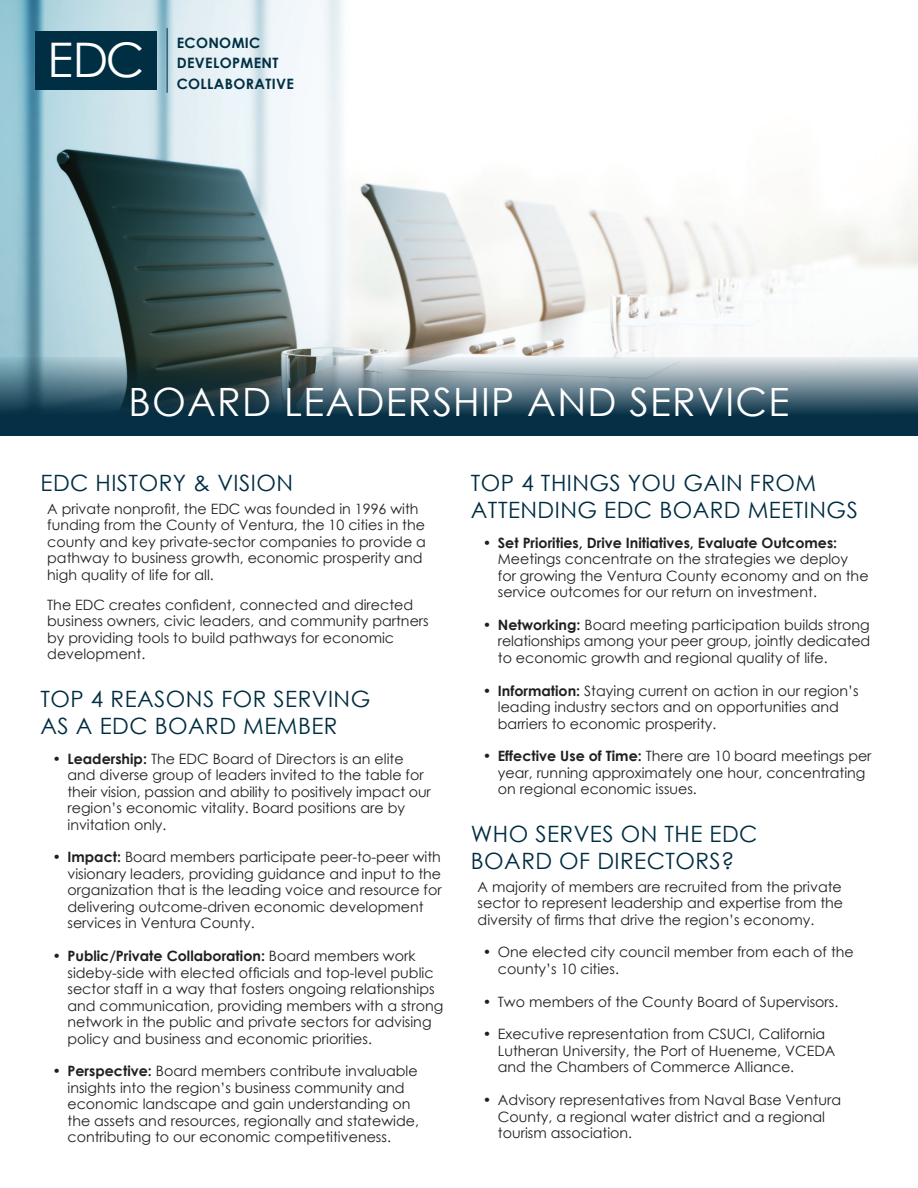
<style>
.page{position:relative;width:918px;height:1188px;background:#fff}
.page>*{position:absolute;margin:0;border:0;box-sizing:border-box;transform-origin:0 0}
.t1{font:47.7px "Century Gothic";color:#fff}
.t2{font:39px "Century Gothic";letter-spacing:.03em;color:#fff}
.subhead{font:22.5px/27px "Century Gothic";letter-spacing:.02em;color:#002d41}
.bullets{font:14.25px/16.5px "Century Gothic";color:#231f20}
.body{font:14.25px/16.5px "Century Gothic";color:#231f20}
.t3{font:700 14.25px/20.4px "Century Gothic";letter-spacing:.025em;color:#002f44}
.s1{font-weight:700}
</style>
<div class="page">
<img style="left:0;top:0;width:918px;height:358px">
<svg style="left:0;top:358px;width:918px;height:78px;background:#466472"></svg>
<div style="left:36px;top:31px;width:121px;height:59px;background:#002f44"></div>
<hr style="left:167px;top:28px;width:1px;height:65px;background:#002f44">
<p class="t1" style="left:47px;top:26px;width:99px">EDC</p>
<p class="t3" style="left:177px;top:32px;width:103px">ECONOMIC<br>DEVELOPMENT</p>
<p class="t3" style="left:177px;top:73px;width:119px">COLLABORATIVE</p>
<p class="t2" style="left:129px;top:375px;width:662px">BOARD LEADERSHIP AND SERVICE</p>
<p class="subhead" style="left:40px;top:469px;width:254px">EDC HISTORY &amp; VISION</p>
<p class="body" style="left:47px;top:500px;width:380px">A private nonprofit, the EDC was founded in 1996 with funding from the County of Ventura, the 10 cities in the county and key private-sector companies to provide a pathway to business growth, economic prosperity and high quality of life for all.</p>
<p class="body" style="left:47px;top:596px;width:383px">The EDC creates confident, connected and directed business owners, civic leaders, and community partners by providing tools to build pathways for economic development.</p>
<p class="subhead" style="left:40px;top:685px;width:331px">TOP 4 REASONS FOR SERVING<br>AS A EDC BOARD MEMBER</p>
<p class="bullets" style="left:68px;top:750px;width:365px;text-indent:-15px">• <span class="s1">Leadership:</span> The EDC Board of Directors is an elite and diverse group of leaders invited to the table for their vision, passion and ability to positively impact our region’s economic vitality. Board positions are by invitation only.</p>
<p class="bullets" style="left:68px;top:849px;width:376px;text-indent:-15px">• <span class="s1">Impact:</span> Board members participate peer-to-peer with visionary leaders, providing guidance and input to the organization that is the leading voice and resource for delivering outcome-driven economic development services in Ventura County.</p>
<p class="bullets" style="left:68px;top:947px;width:377px;text-indent:-15px">• <span class="s1">Public/Private Collaboration:</span> Board members work sideby-side with elected officials and top-level public sector staff in a way that fosters ongoing relationships and communication, providing members with a strong network in the public and private sectors for advising policy and business and economic priorities.</p>
<p class="bullets" style="left:68px;top:1063px;width:353px;text-indent:-15px">• <span class="s1">Perspective:</span> Board members contribute invaluable insights into the region’s business community and economic landscape and gain understanding on the assets and resources, regionally and statewide, contributing to our economic competitiveness.</p>
<p class="subhead" style="left:471px;top:469px;width:389px">TOP 4 THINGS YOU GAIN FROM<br>ATTENDING EDC BOARD MEETINGS</p>
<p class="bullets" style="left:498px;top:534px;width:372px;text-indent:-15px">• <span class="s1">Set Priorities, Drive Initiatives, Evaluate Outcomes:<br></span>Meetings concentrate on the strategies we deploy for growing the Ventura County economy and on the service outcomes for our return on investment.</p>
<p class="bullets" style="left:498px;top:616px;width:374px;text-align:justify;text-indent:-15px">• <span class="s1">Networking:</span> Board meeting participation builds strong relationships among your peer group, jointly dedicated to economic growth and regional quality of life.</p>
<p class="bullets" style="left:498px;top:682px;width:362px;text-indent:-15px">• <span class="s1">Information:</span> Staying current on action in our region’s leading industry sectors and on opportunities and barriers to economic prosperity.</p>
<p class="bullets" style="left:498px;top:748px;width:375px;text-indent:-15px">• <span class="s1">Effective Use of Time:</span> There are 10 board meetings per year, running approximately one hour, concentrating on regional economic issues.</p>
<p class="subhead" style="left:471px;top:820px;width:288px">WHO SERVES ON THE EDC<br>BOARD OF DIRECTORS?</p>
<p class="body" style="left:478px;top:878px;width:367px;text-align:justify">A majority of members are recruited from the private sector to represent leadership and expertise from the diversity of firms that drive the region’s economy.</p>
<p class="bullets" style="left:498px;top:944px;width:357px;text-indent:-15px">• One elected city council member from each of the county’s 10 cities.</p>
<p class="bullets" style="left:483px;top:993px;width:357px">• Two members of the County Board of Supervisors.</p>
<p class="bullets" style="left:498px;top:1026px;width:339px;text-indent:-15px">• Executive representation from CSUCI, California<br>Lutheran University, the Port of Hueneme, VCEDA and the Chambers of Commerce Alliance.</p>
<p class="bullets" style="left:498px;top:1091px;width:345px;text-indent:-15px">• Advisory representatives from Naval Base Ventura<br>County, a regional water district and a regional tourism association.</p>
</div>
